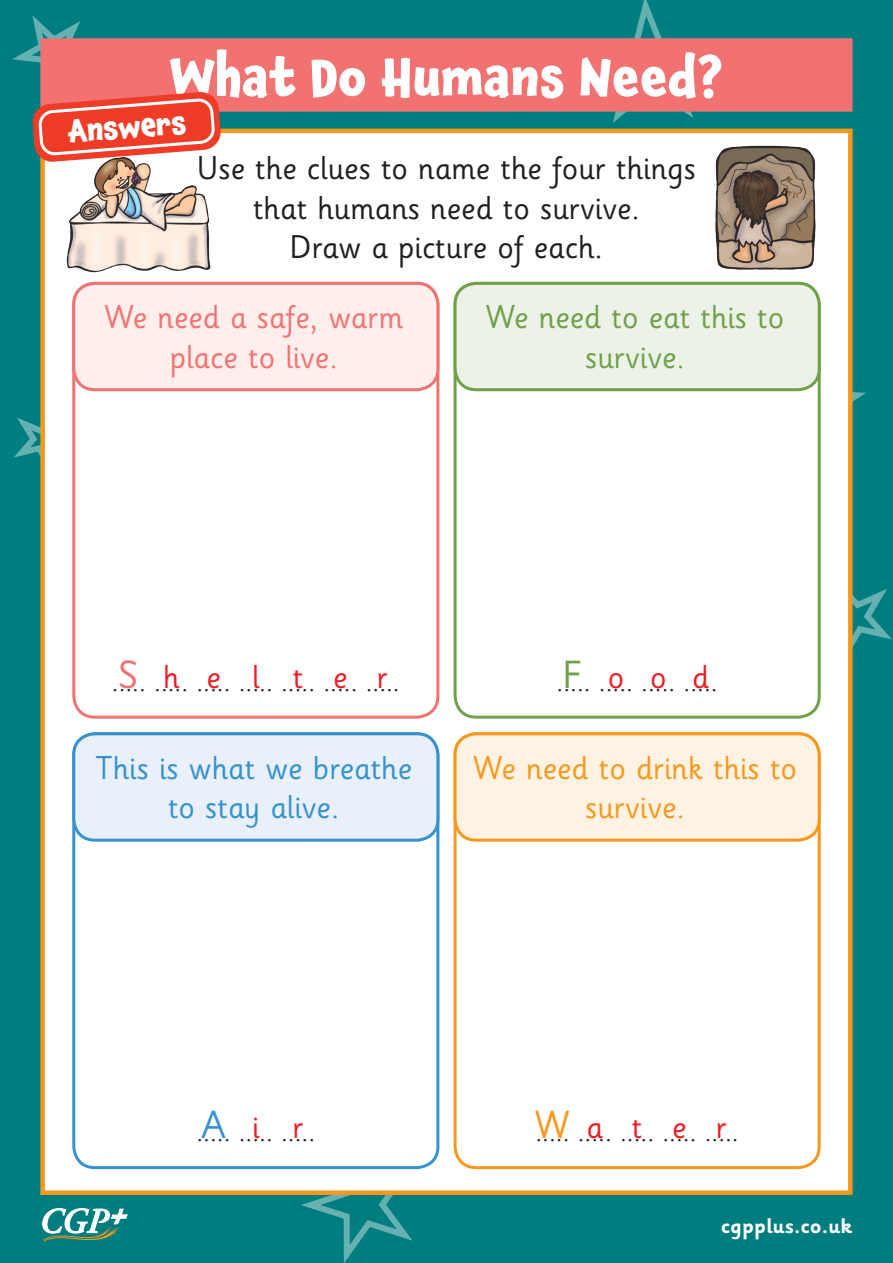
<style>
.page{position:relative;width:893px;height:1263px;background:#007d7f}
.page>*{position:absolute;margin:0;border:0;box-sizing:border-box;transform-origin:0 0}
.t1{font:700 52.5px "Chaloops";color:#fff}
.t2{font:39px "Sassoon Infant Std";color:#f27272}
.t3{font:39px "Sassoon Infant Std";color:#3592cf}
.t4{font:39px "Sassoon Infant Std";color:#6fa04a}
.t5{font:39px "Sassoon Infant Std";color:#f7981d}
.t6{font:33px/39.6px "Sassoon Infant Std";color:#231f20;text-align:center}
.t7{font:33px/39.6px "Sassoon Infant Std";color:#3592cf;text-align:center}
.t8{font:33px/39.6px "Sassoon Infant Std";color:#f27272;text-align:center}
.t9{font:33px/39.6px "Sassoon Infant Std";color:#f7981d;text-align:center}
.t10{font:33px/39.6px "Sassoon Infant Std";color:#6fa04a;text-align:center}
.t11{font:33px "Sassoon Infant Std";letter-spacing:.89em;color:#ee1d23}
.t12{font:700 30.3px "Chaloops";color:#fff}
.t13{font:27px "Sassoon Infant Std";color:#231f20}
.t14{font:700 21.15px "Sassoon Infant Std";color:#fff}
</style>
<div class="page">
<svg style="left:43px;top:1208px;width:84px;height:33px"></svg>
<svg style="left:853px;top:589px;width:39px;height:58px"></svg>
<svg style="left:301px;top:1195px;width:112px;height:67px"></svg>
<svg style="left:14px;top:417px;width:26px;height:41px"></svg>
<svg style="left:573px;top:0;width:149px;height:129px"></svg>
<svg style="left:853px;top:392px;width:13px;height:9px"></svg>
<div style="left:40px;top:129px;width:813px;height:1066px;background:#fff;border:4px solid #f7981d"></div>
<div style="left:72px;top:282px;width:367px;height:437px;border:3px solid #f27272;border-radius:21px"></div>
<div style="left:72px;top:732px;width:367px;height:437px;border:3px solid #3592cf;border-radius:21px"></div>
<div style="left:454px;top:282px;width:367px;height:437px;border:3px solid #6fa04a;border-radius:21px"></div>
<div style="left:454px;top:732px;width:367px;height:437px;border:3px solid #f7981d;border-radius:21px"></div>
<div style="left:41px;top:39px;width:811px;height:72px;background:#f27272"></div>
<div style="left:40px;top:38px;width:813px;height:74px;border:2px solid #f27272"></div>
<div style="left:74px;top:283px;width:364px;height:107px;background:#feefec;border-radius:21px"></div>
<div style="left:72px;top:282px;width:367px;height:109px;border:3px solid #f27272;border-radius:21px"></div>
<div style="left:74px;top:734px;width:364px;height:106px;background:#e9f0f9;border-radius:21px"></div>
<div style="left:72px;top:732px;width:367px;height:110px;border:3px solid #3592cf;border-radius:21px"></div>
<div style="left:455px;top:283px;width:364px;height:107px;background:#ecf2e7;border-radius:21px"></div>
<div style="left:454px;top:282px;width:367px;height:109px;border:3px solid #6fa04a;border-radius:21px"></div>
<div style="left:455px;top:734px;width:364px;height:106px;background:#fef3e3;border-radius:21px"></div>
<div style="left:454px;top:732px;width:367px;height:110px;border:3px solid #f7981d;border-radius:21px"></div>
<img style="left:66px;top:162px;width:145px;height:111px">
<img style="left:715px;top:145px;width:101px;height:125px">
<svg style="left:14px;top:15px;width:207px;height:147px"></svg>
<h1 class="t1" style="left:170px;top:34px;width:554px">What Do Humans Need?</h1>
<p class="t12" style="left:67px;top:114px;width:120px;rotate:-5deg">Answers</p>
<p class="t6" style="left:197px;top:148px;width:500px">Use the clues to name the four things that humans need to survive.<br>Draw a picture of each.</p>
<p class="t8" style="left:104px;top:298px;width:300px">We need a safe, warm place to live.</p>
<p class="t10" style="left:486px;top:298px;width:300px">We need to eat this to survive.</p>
<h2 class="t2" style="left:119px;top:651px;width:22px">S</h2>
<h2 class="t4" style="left:563px;top:651px;width:21px">F</h2>
<p class="t11" style="left:163px;top:656px;width:226px">helter</p>
<p class="t11" style="left:608px;top:656px;width:103px">ood</p>
<p class="t13" style="left:112px;top:665px;width:289px">..... ..... ..... ..... ..... ..... .....</p>
<p class="t13" style="left:557px;top:665px;width:162px">..... ..... ..... .....</p>
<p class="t7" style="left:95px;top:748px;width:319px">This is what we breathe to stay alive.</p>
<p class="t9" style="left:473px;top:748px;width:326px">We need to drink this to survive.</p>
<h2 class="t3" style="left:201px;top:1101px;width:26px">A</h2>
<h2 class="t5" style="left:534px;top:1101px;width:37px">W</h2>
<p class="t11" style="left:252px;top:1107px;width:53px">i r</p>
<p class="t11" style="left:587px;top:1107px;width:142px">ater</p>
<p class="t13" style="left:197px;top:1116px;width:120px">..... ..... .....</p>
<p class="t13" style="left:535px;top:1116px;width:205px">..... ..... ..... ..... .....</p>
<p class="t14" style="left:721px;top:1213px;width:133px">cgpplus.co.uk</p>
</div>
